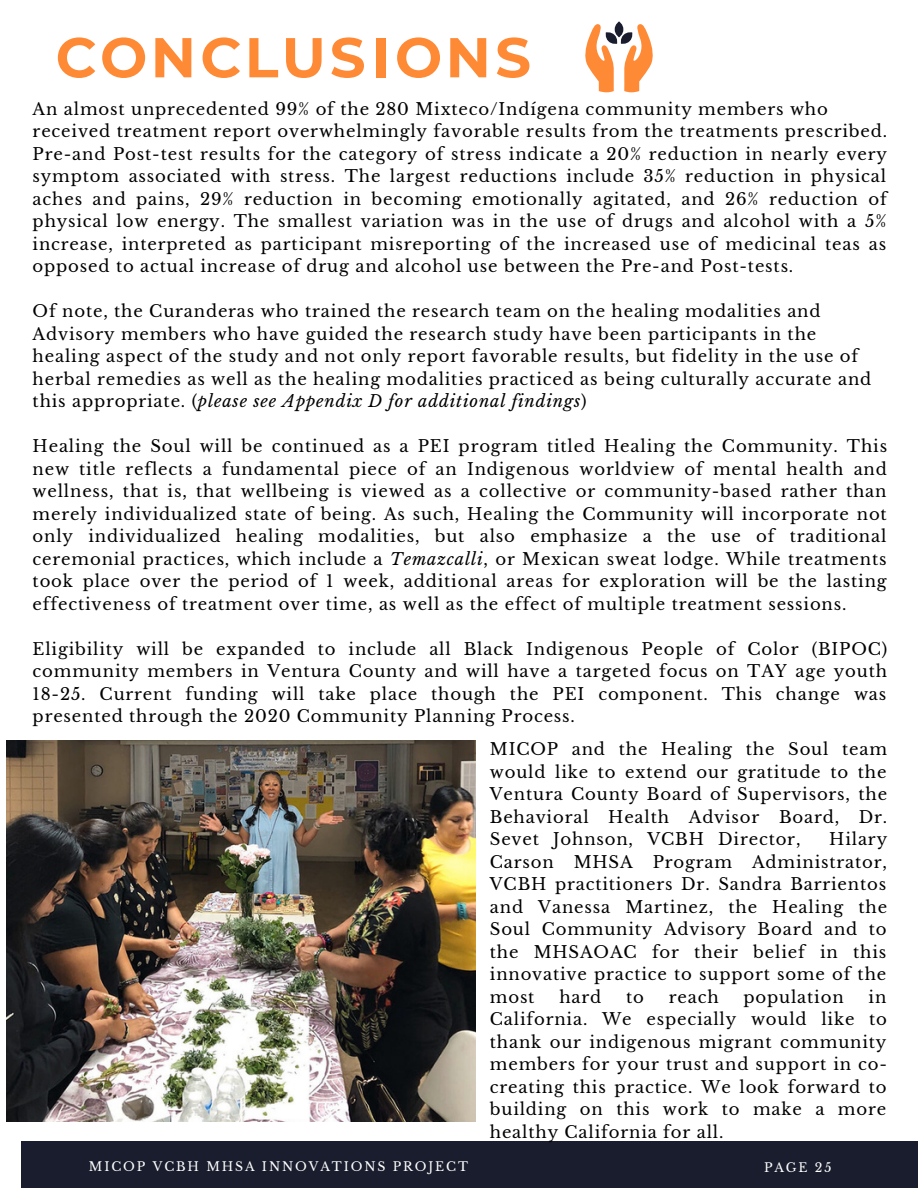
<style>
.page{position:relative;width:918px;height:1188px;background:#fff}
.page>*{position:absolute;margin:0;border:0;box-sizing:border-box;transform-origin:0 0}
.t1{font:700 56.1px "Montserrat";letter-spacing:.065em;color:#ff8a36}
.t2{font:16.5px/22.5px "Libre Baskerville";letter-spacing:.05em;color:#000;text-align:justify}
.t3{font:12.45px "Libre Baskerville";letter-spacing:.15em;color:#fff}
.s1{font-style:italic}
</style>
<div class="page">
<img style="left:7px;top:740px;width:469px;height:381px">
<svg style="left:585px;top:21px;width:68px;height:71px"></svg>
<div style="left:21px;top:1142px;width:897px;height:46px;background:#191d2d"></div>
<h1 class="t1" style="left:56px;top:17px;width:477px">CONCLUSIONS</h1>
<p class="t2" style="left:33px;top:98px;width:856px;text-align:left">An almost unprecedented 99% of the 280 Mixteco/Indígena community members who received treatment report overwhelmingly favorable results from the treatments prescribed.<br>Pre-and Post-test results for the category of stress indicate a 20% reduction in nearly every symptom associated with stress. The largest reductions include 35% reduction in physical aches and pains, 29% reduction in becoming emotionally agitated, and 26% reduction of physical low energy. The smallest variation was in the use of drugs and alcohol with a 5% increase, interpreted as participant misreporting of the increased use of medicinal teas as opposed to actual increase of drug and alcohol use between the Pre-and Post-tests.</p>
<p class="t2" style="left:33px;top:300px;width:840px;text-align:left">Of note, the Curanderas who trained the research team on the healing modalities and Advisory members who have guided the research study have been participants in the healing aspect of the study and not only report favorable results, but fidelity in the use of herbal remedies as well as the healing modalities practiced as being culturally accurate and this appropriate. (<span class="s1">please see Appendix D for additional findings</span>)</p>
<p class="t2" style="left:33px;top:435px;width:856px">Healing the Soul will be continued as a PEI program titled Healing the Community. This new title reflects a fundamental piece of an Indigenous worldview of mental health and wellness, that is, that wellbeing is viewed as a collective or community-based rather than merely individualized state of being. As such, Healing the Community will incorporate not only individualized healing modalities, but also emphasize a the use of traditional ceremonial practices, which include a <span class="s1">Temazcalli</span>, or Mexican sweat lodge. While treatments took place over the period of 1 week, additional areas for exploration will be the lasting effectiveness of treatment over time, as well as the effect of multiple treatment sessions.</p>
<p class="t2" style="left:33px;top:638px;width:856px">Eligibility will be expanded to include all Black Indigenous People of Color (BIPOC) community members in Ventura County and will have a targeted focus on TAY age youth 18-25. Current funding will take place though the PEI component. This change was presented through the 2020 Community Planning Process.</p>
<p class="t2" style="left:490px;top:738px;width:399px">MICOP and the Healing the Soul team would like to extend our gratitude to the Ventura County Board of Supervisors, the Behavioral Health Advisor Board, Dr.<br>Sevet Johnson, VCBH Director,</p>
<p class="t2" style="left:490px;top:828px;width:399px;text-indent:339px">Hilary Carson MHSA Program Administrator, VCBH practitioners Dr. Sandra Barrientos and Vanessa Martinez, the Healing the Soul Community Advisory Board and to the MHSAOAC for their belief in this innovative practice to support some of the most</p>
<p class="t2" style="left:559px;top:986px;width:43px">hard</p>
<p class="t2" style="left:626px;top:986px;width:19px">to</p>
<p class="t2" style="left:669px;top:986px;width:51px">reach</p>
<p class="t2" style="left:744px;top:986px;width:102px">population</p>
<p class="t2" style="left:490px;top:986px;width:399px;text-indent:379px">in California. We especially would like to thank our indigenous migrant community members for your trust and support in co&shy;creating this practice. We look forward to building on this work to make a more healthy California for all.</p>
<p class="t3" style="left:89px;top:1159px;width:381px">MICOP VCBH MHSA INNOVATIONS PROJECT</p>
<p class="t3" style="left:764px;top:1160px;width:69px">PAGE 25</p>
</div>
